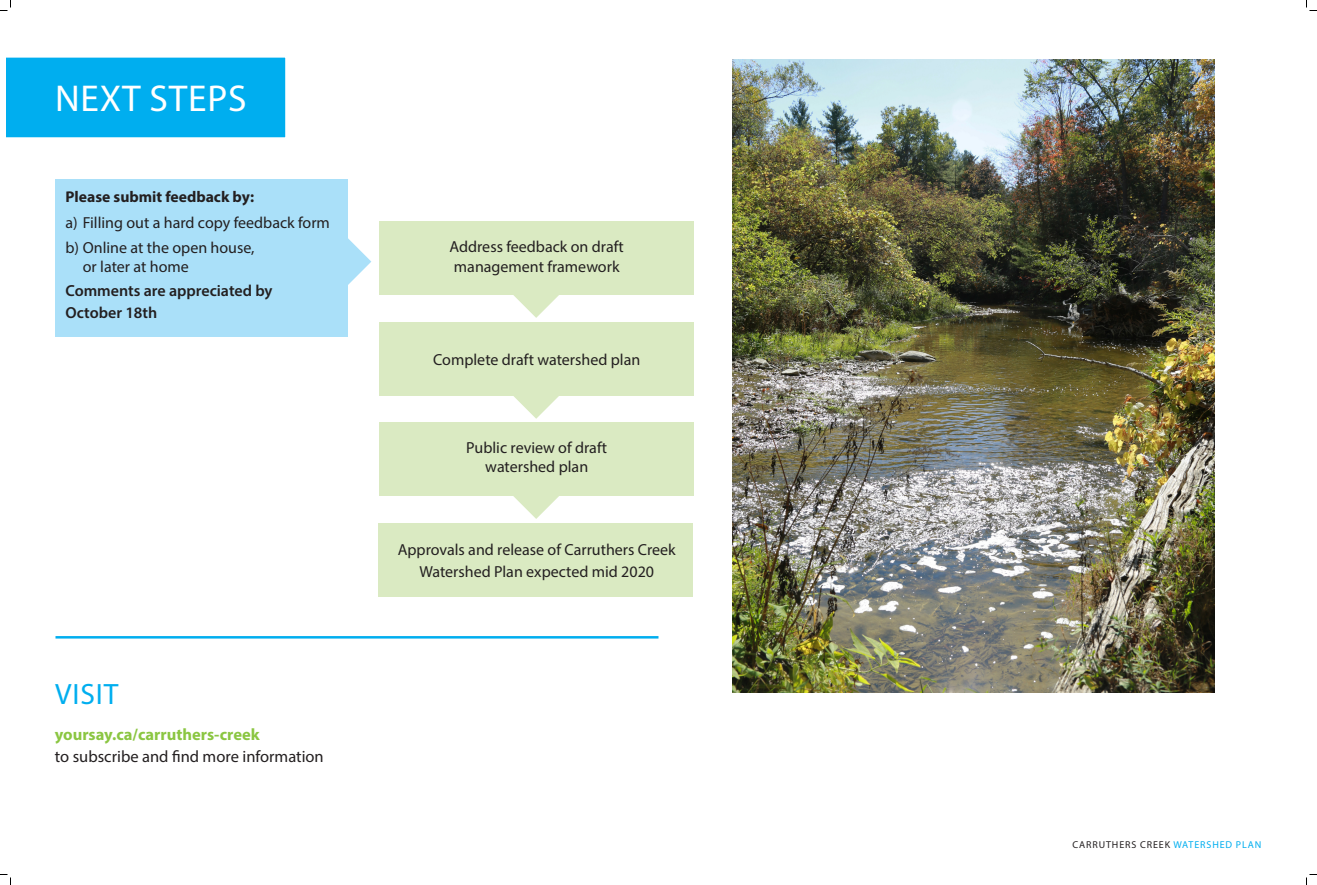
<style>
.page{position:relative;width:1317px;height:885px;background:#fff}
.page>*{position:absolute;margin:0;border:0;box-sizing:border-box;transform-origin:0 0}
.t1{font:37.5px "Myriad Pro";letter-spacing:.02em;color:#fff}
.t2{font:29.5px "Myriad Pro";letter-spacing:.03em;color:#00aeef}
.t3{font:16.5px "Myriad Pro";color:#231f20}
.t4{font:700 16.5px "Myriad Pro";color:#8bc642}
.t5{font:16px/19.2px "Myriad Pro";color:#231f20}
.t6{font:600 16px/22.1px "Myriad Pro";color:#231f20}
.t7{font:700 15.6px "Myriad Pro";color:#231f20}
.t8{font:10px "Myriad Pro";letter-spacing:.09em;color:#231f20}
.s1{color:#00aeef}
</style>
<div class="page">
<svg style="left:348px;top:238px;width:23px;height:47px"></svg>
<div style="left:6px;top:57px;width:280px;height:81px;background:#00aeef"></div>
<img style="left:732px;top:59px;width:483px;height:634px">
<div style="left:56px;top:179px;width:292px;height:157px;background:#aae0f9"></div>
<svg style="left:513px;top:295px;width:46px;height:23px"></svg>
<div style="left:379px;top:221px;width:315px;height:74px;background:#daeac2"></div>
<svg style="left:513px;top:396px;width:46px;height:23px"></svg>
<svg style="left:513px;top:496px;width:46px;height:23px"></svg>
<div style="left:379px;top:322px;width:315px;height:74px;background:#daeac2"></div>
<div style="left:379px;top:423px;width:315px;height:73px;background:#daeac2"></div>
<div style="left:378px;top:523px;width:314px;height:74px;background:#daeac2"></div>
<hr style="left:56px;top:636px;width:602px;height:3px;background:#00aeef">
<svg style="left:0;top:0;width:11px;height:11px"></svg>
<svg style="left:0;top:874px;width:11px;height:11px"></svg>
<svg style="left:1306px;top:0;width:11px;height:11px"></svg>
<svg style="left:1306px;top:874px;width:11px;height:11px"></svg>
<p class="t1" style="left:55px;top:75px;width:193px">NEXT STEPS</p>
<p class="t7" style="left:66px;top:186px;width:190px">Please submit feedback by:</p>
<p class="t5" style="left:66px;top:213px;width:266px">a) Filling out a hard copy feedback form</p>
<p class="t5" style="left:83px;top:237px;width:173px;text-indent:-17px">b) Online at the open house, or later at home</p>
<p class="t6" style="left:66px;top:279px;width:209px">Comments are appreciated by<br>October 18th</p>
<p class="t2" style="left:55px;top:676px;width:65px">VISIT</p>
<p class="t4" style="left:55px;top:724px;width:206px">yoursay.ca/carruthers-creek</p>
<p class="t3" style="left:55px;top:746px;width:270px">to subscribe and find more information</p>
<p class="t5" style="left:450px;top:237px;width:176px">Address feedback on draft management framework</p>
<p class="t5" style="left:433px;top:350px;width:209px">Complete draft watershed plan</p>
<p class="t5" style="left:466px;top:438px;width:142px;text-align:center">Public review of draft watershed plan</p>
<p class="t5" style="left:398px;top:538px;width:279px;line-height:22.1px;text-align:center">Approvals and release of Carruthers Creek<br>Watershed Plan expected mid 2020</p>
<p class="t8" style="left:1072px;top:838px;width:191px">CARRUTHERS CREEK <span class="s1">WATERSHED PLAN</span></p>
</div>
